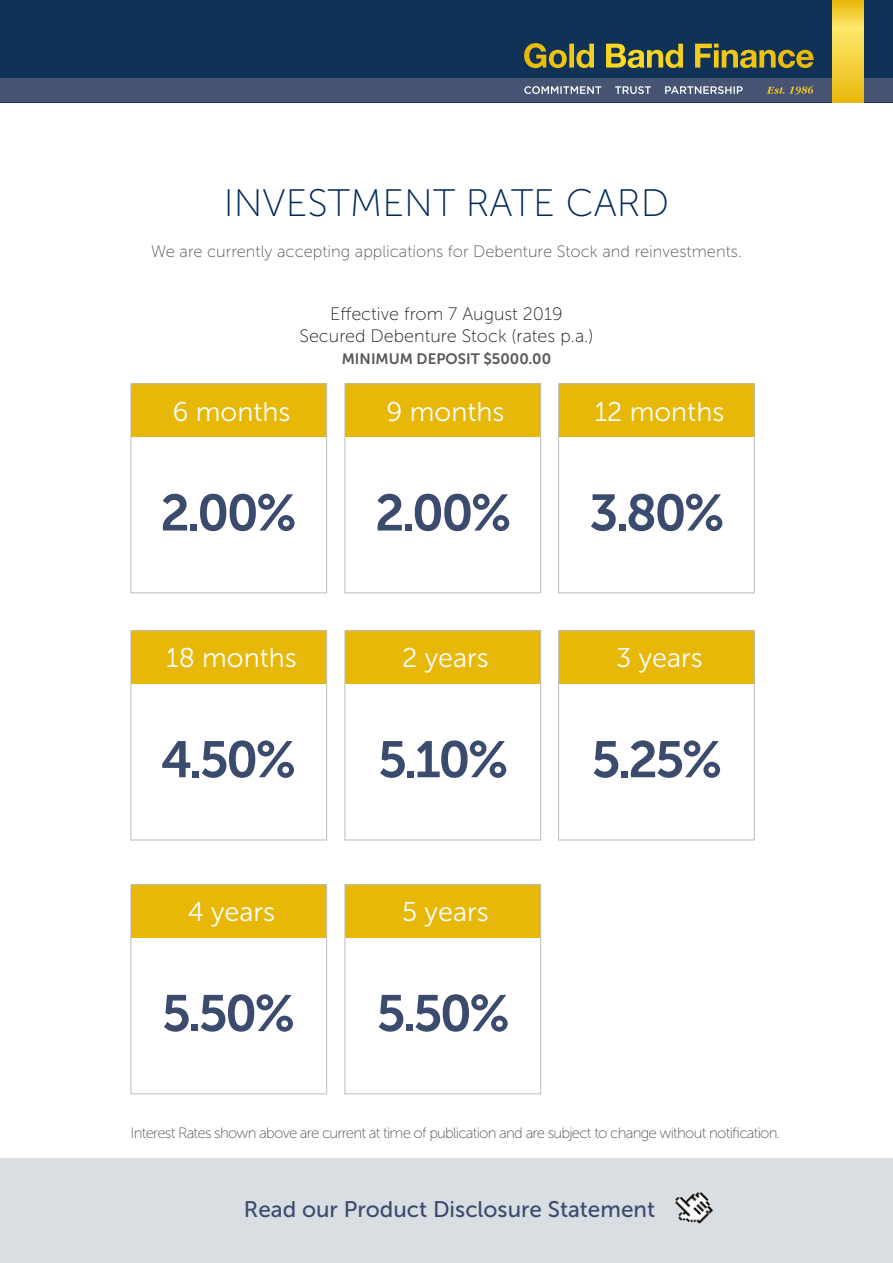
<style>
.page{position:relative;width:893px;height:1263px;background:#fff}
.page>*{position:absolute;margin:0;border:0;box-sizing:border-box;transform-origin:0 0}
.rates_2017{font:51px "Museo Sans 700";letter-spacing:-.05em;color:#3b4b6d}
.t1{font:38.25px "Museo Sans 100";color:#002a5b}
.t2{font:27px "Museo Sans 300";color:#fff}
.t3{font:22.5px "Museo Sans 500";color:#3b4b6d}
.t4{font:18px/21.6px "Museo Sans 100";color:#231f20;text-align:center}
.t5{font:16.5px "Museo Sans 100";color:#57585a}
.rates_2017-2{font:15px "Museo Sans 100";letter-spacing:-.05em;color:#57585a}
.t6{font:15px "Museo Sans 700";color:#57585a}
</style>
<div class="page">
<div style="left:1px;top:1158px;width:892px;height:105px;background:#d8dee2"></div>
<div style="left:0;top:1px;width:893px;height:102px;background:#113257"></div>
<div style="left:0;top:79px;width:893px;height:23px;background:#475373"></div>
<svg style="left:524px;top:43px;width:290px;height:25px"></svg>
<svg style="left:766px;top:86px;width:48px;height:9px"></svg>
<svg style="left:524px;top:86px;width:219px;height:8px"></svg>
<svg style="left:832px;top:0;width:31px;height:102px"></svg>
<img style="left:675px;top:1192px;width:39px;height:32px">
<div style="left:131px;top:384px;width:196px;height:53px;background:#e8b809"></div>
<div style="left:131px;top:630px;width:196px;height:54px;background:#e8b809"></div>
<div style="left:131px;top:884px;width:196px;height:53px;background:#e8b809"></div>
<div style="left:345px;top:384px;width:196px;height:53px;background:#e8b809"></div>
<div style="left:345px;top:630px;width:196px;height:54px;background:#e8b809"></div>
<div style="left:345px;top:884px;width:196px;height:53px;background:#e8b809"></div>
<div style="left:559px;top:384px;width:196px;height:53px;background:#e8b809"></div>
<div style="left:559px;top:630px;width:196px;height:54px;background:#e8b809"></div>
<div style="left:131px;top:383px;width:196px;height:210px;border:1px solid #bcbdc0"></div>
<div style="left:131px;top:630px;width:196px;height:210px;border:1px solid #bcbdc0"></div>
<div style="left:131px;top:884px;width:196px;height:210px;border:1px solid #bcbdc0"></div>
<div style="left:345px;top:383px;width:196px;height:210px;border:1px solid #bcbdc0"></div>
<div style="left:345px;top:630px;width:196px;height:210px;border:1px solid #bcbdc0"></div>
<div style="left:345px;top:884px;width:196px;height:210px;border:1px solid #bcbdc0"></div>
<div style="left:558px;top:383px;width:197px;height:210px;border:1px solid #bcbdc0"></div>
<div style="left:558px;top:630px;width:197px;height:210px;border:1px solid #bcbdc0"></div>
<p class="t1" style="left:224px;top:182px;width:447px">INVESTMENT RATE CARD</p>
<p class="t5" style="left:151px;top:242px;width:592px">We are currently accepting applications for Debenture Stock and reinvestments.</p>
<p class="t4" style="left:299px;top:303px;width:296px">Effective from 7 August 2019<br>Secured Debenture Stock (rates p.a.)</p>
<p class="t6" style="left:342px;top:350px;width:211px">MINIMUM DEPOSIT $5000.00</p>
<p class="t2" style="left:172px;top:397px;width:119px">6 months</p>
<p class="t2" style="left:387px;top:397px;width:119px">9 months</p>
<p class="t2" style="left:595px;top:397px;width:131px">12 months</p>
<p class="rates_2017" style="left:160px;top:484px;width:138px">2.00%</p>
<p class="rates_2017" style="left:375px;top:484px;width:138px">2.00%</p>
<p class="rates_2017" style="left:589px;top:484px;width:137px">3.80%</p>
<p class="t2" style="left:166px;top:643px;width:132px">18 months</p>
<p class="t2" style="left:402px;top:643px;width:88px">2 years</p>
<p class="t2" style="left:616px;top:643px;width:88px">3 years</p>
<p class="rates_2017" style="left:161px;top:731px;width:137px">4.50%</p>
<p class="rates_2017" style="left:378px;top:731px;width:132px">5.10%</p>
<p class="rates_2017" style="left:591px;top:731px;width:132px">5.25%</p>
<p class="t2" style="left:188px;top:897px;width:89px">4 years</p>
<p class="t2" style="left:402px;top:897px;width:88px">5 years</p>
<p class="rates_2017" style="left:162px;top:985px;width:135px">5.50%</p>
<p class="rates_2017" style="left:377px;top:985px;width:135px">5.50%</p>
<p class="rates_2017-2" style="left:131px;top:1125px;width:651px">Interest Rates shown above are current at time of publication and are subject to change without notification.</p>
<p class="t3" style="left:244px;top:1196px;width:413px">Read our Product Disclosure Statement</p>
</div>
